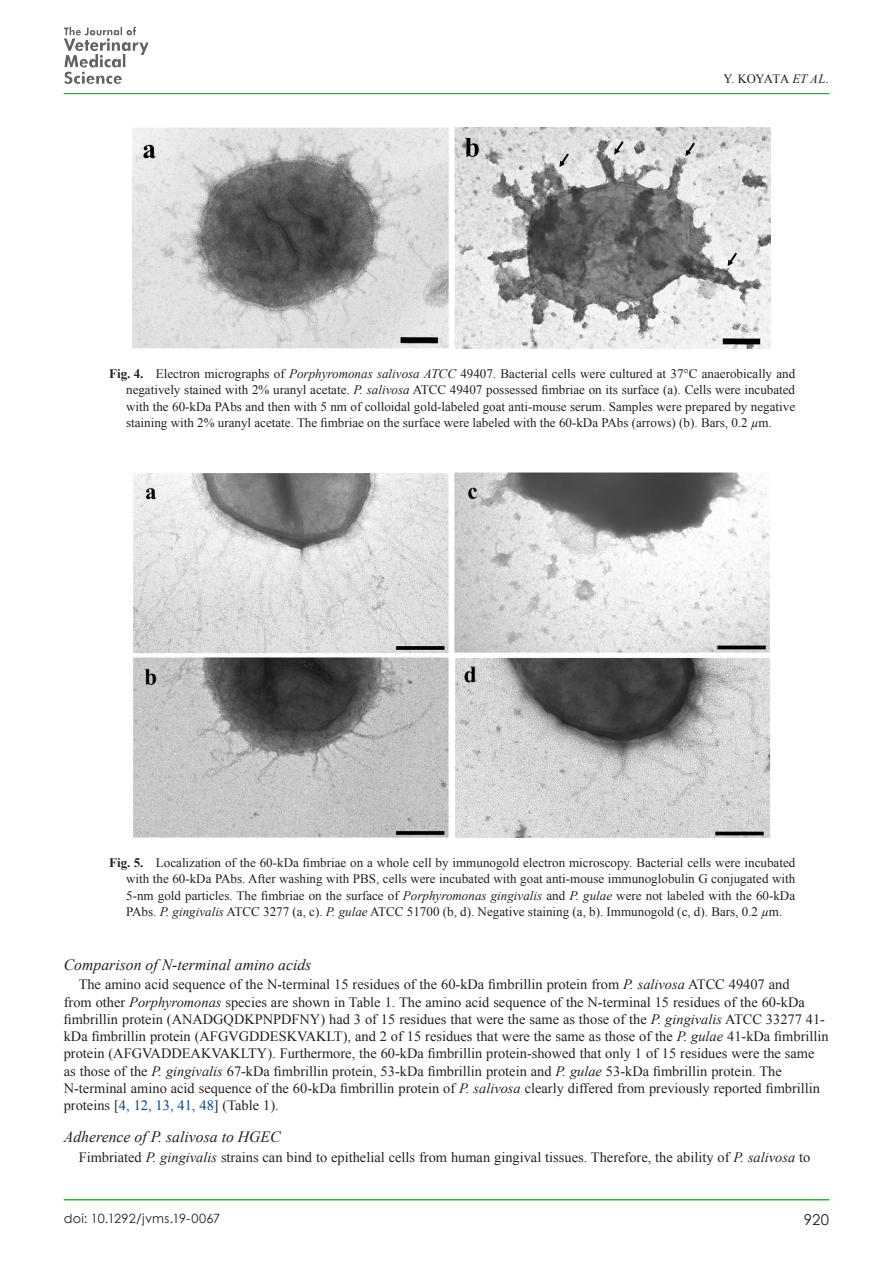
<style>
.page{position:relative;width:893px;height:1263px;background:#fff}
.page>*{position:absolute;margin:0;border:0;box-sizing:border-box;transform-origin:0 0}
.t1{font:italic 15.75px "Times New Roman";color:#231f20}
.t2{font:15px "Century Gothic";color:#231f20}
.t3{font:14.25px/17.2px "Times New Roman";color:#231f20}
.t4{font:13.05px/16.5px "Times New Roman";color:#231f20;text-align:justify}
.t5{font:12.75px "Century Gothic";letter-spacing:.02em;color:#231f20}
.t6{font:12.75px "Times New Roman";letter-spacing:-.035em;color:#231f20}
.s1{font-style:italic}
.s2{font-weight:700}
.s3{color:#003f98}
</style>
<div class="page">
<img style="left:64px;top:27px;width:74px;height:24px">
<hr style="left:64px;top:93px;width:765px;height:1px;background:#2aa738">
<hr style="left:64px;top:1199px;width:765px;height:1px;background:#2aa738">
<img style="left:132px;top:128px;width:638px;height:221px">
<img style="left:133px;top:473px;width:637px;height:365px">
<p class="t6" style="left:723px;top:70px;width:107px">Y. KOYATA <span class="s1">ET AL.</span></p>
<p class="t4" style="left:126px;top:365px;width:671px;text-indent:-17px"><span class="s2">Fig. 4.</span> Electron micrographs of <span class="s1">Porphyromonas salivosa ATCC</span> 49407. Bacterial cells were cultured at 37°C anaerobically and negatively stained with 2% uranyl acetate. <span class="s1">P. salivosa</span> ATCC 49407 possessed fimbriae on its surface (a). Cells were incubated with the 60-kDa PAbs and then with 5 nm of colloidal gold-labeled goat anti-mouse serum. Samples were prepared by negative staining with 2% uranyl acetate. The fimbriae on the surface were labeled with the 60-kDa PAbs (arrows) (b). Bars, 0.2 <span class="s1">µ</span>m.</p>
<p class="t4" style="left:126px;top:854px;width:671px;text-indent:-17px"><span class="s2">Fig. 5.</span> Localization of the 60-kDa fimbriae on a whole cell by immunogold electron microscopy. Bacterial cells were incubated with the 60-kDa PAbs. After washing with PBS, cells were incubated with goat anti-mouse immunoglobulin G conjugated with 5-nm gold particles. The fimbriae on the surface of <span class="s1">Porphyromonas gingivalis</span> and <span class="s1">P. gulae</span> were not labeled with the 60-kDa PAbs. <span class="s1">P. gingivalis</span> ATCC 3277 (a, c). <span class="s1">P. gulae</span> ATCC 51700 (b, d). Negative staining (a, b). Immunogold (c, d). Bars, 0.2 <span class="s1">µ</span>m.</p>
<p class="t1" style="left:64px;top:954px;width:249px">Comparison of N-terminal amino acids</p>
<p class="t3" style="left:64px;top:976px;width:766px;text-indent:15px">The amino acid sequence of the N-terminal 15 residues of the 60-kDa fimbrillin protein from <span class="s1">P. salivosa</span> ATCC 49407 and<br>from other <span class="s1">Porphyromonas</span> species are shown in Table 1. The amino acid sequence of the N-terminal 15 residues of the 60-kDa fimbrillin protein (ANADGQDKPNPDFNY) had 3 of 15 residues that were the same as those of the <span class="s1">P. gingivalis</span> ATCC 33277 41- kDa fimbrillin protein (AFGVGDDESKVAKLT), and 2 of 15 residues that were the same as those of the <span class="s1">P. gulae</span> 41-kDa fimbrillin protein (AFGVADDEAKVAKLTY). Furthermore, the 60-kDa fimbrillin protein-showed that only 1 of 15 residues were the same as those of the <span class="s1">P. gingivalis</span> 67-kDa fimbrillin protein, 53-kDa fimbrillin protein and <span class="s1">P. gulae</span> 53-kDa fimbrillin protein. The N-terminal amino acid sequence of the 60-kDa fimbrillin protein of <span class="s1">P. salivosa</span> clearly differed from previously reported fimbrillin proteins [<span class="s3">4, 12, 13, 41, 48</span>] (Table 1).</p>
<p class="t1" style="left:64px;top:1126px;width:218px">Adherence of P. salivosa to HGEC</p>
<p class="t3" style="left:79px;top:1148px;width:733px">Fimbriated <span class="s1">P. gingivalis</span> strains can bind to epithelial cells from human gingival tissues. Therefore, the ability of <span class="s1">P. salivosa</span> to</p>
<p class="t5" style="left:64px;top:1209px;width:158px">doi: 10.1292/jvms.19-0067</p>
<p class="t2" style="left:804px;top:1209px;width:27px">920</p>
</div>
